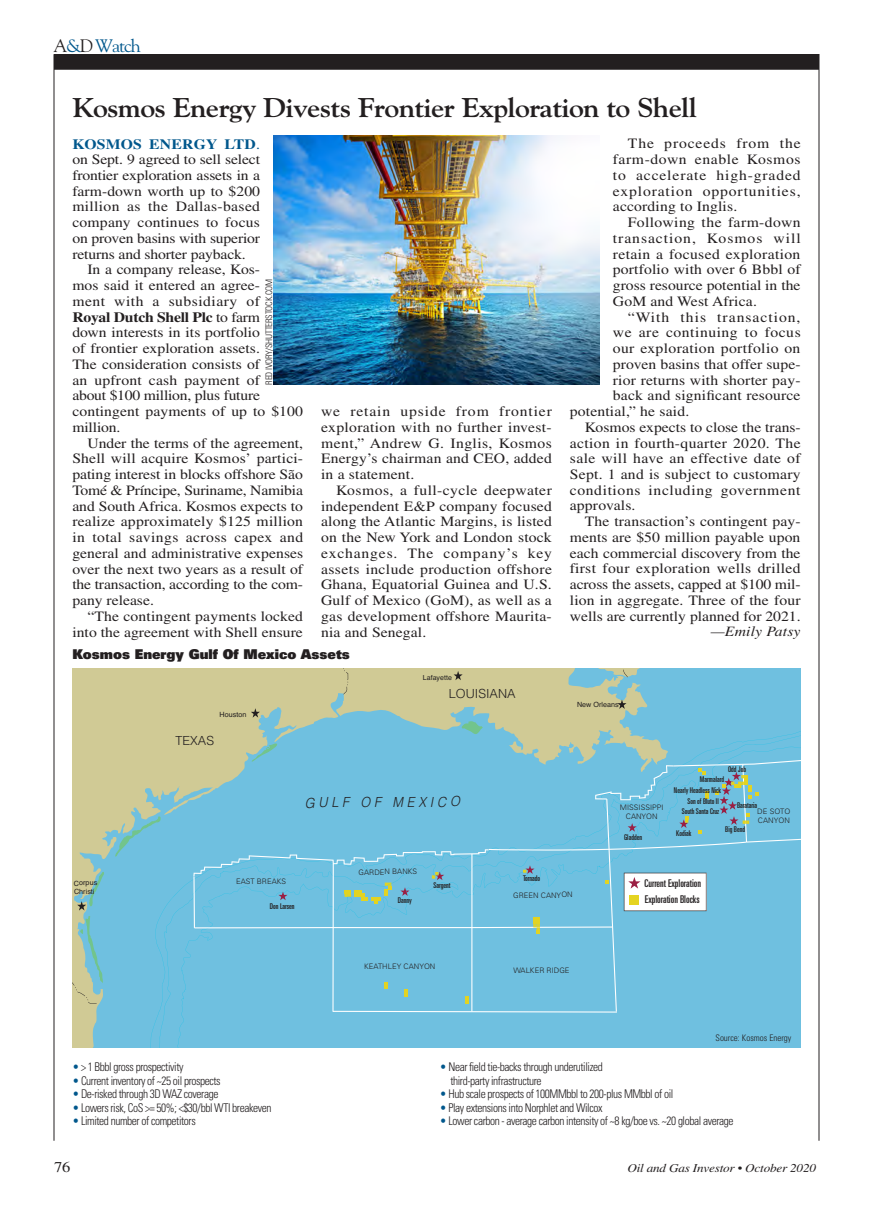
<style>
.page{position:relative;width:891px;height:1215px;background:#fff}
.page>*{position:absolute;margin:0;border:0;box-sizing:border-box;transform-origin:0 0}
.ADW_HD{font:700 27px "Goudy";letter-spacing:-.025em;color:#231f20;scale:1.1 1}
.t1{font:18px "Goudy";letter-spacing:-.06em;color:#00578c}
.t2{font:15px "Times LT Std";color:#231f20;scale:1.1 1}
.ADW_TXT{font:14.25px/15.8px "Times LT Std";letter-spacing:.01em;color:#231f20;text-align:justify;scale:1.1 1}
.ADW_LEAD-IN{font:14.25px/15.8px "Times LT Std";letter-spacing:-.01em;color:#231f20;text-align:justify;scale:1.1 1}
.ADW_TXT-2{font:14.25px "Times LT Std";letter-spacing:.03em;color:#231f20;scale:1.1 1}
.ADW_TXT-3{font:14.25px "Times LT Std";letter-spacing:.06em;color:#231f20;scale:1.1 1}
.ADW_TXT-4{font:italic 14.25px "Times LT Std";letter-spacing:.01em;color:#231f20;scale:1.1 1}
.t3{font:italic 300 13.8px "Helvetica";letter-spacing:.3em;color:#231f20;scale:.92 1}
.CHRT_TTL{font:900 13.5px "Univers";color:#231f20}
.t4{font:300 12.45px "Helvetica";letter-spacing:-.01em;color:#231f20}
.CHRT_TXT{font:300 condensed 12px/13.5px "Univers";letter-spacing:-.035em;color:#231f20;scale:.95 1}
.t5{font:italic 12px "Times LT Std";letter-spacing:-.015em;color:#231f20;scale:1.1 1}
.t6{font:ultra-condensed 10.65px/16.2px "Univers";color:#231f20}
.Photo_Courtesy-BLK{font:300 condensed 9px "Univers";letter-spacing:-.025em;color:#231f20}
.CHRT_SOURCE{font:300 condensed 9px "Univers";color:#231f20}
.t7{font:ultra-condensed 7.95px/10.4px "Univers";color:#231f20}
.t8{font:300 7.5px/9px "Univers";letter-spacing:-.01em;color:#231f20;text-align:center}
.t9{font:7.2px/8.6px "Helvetica";color:#231f20}
.t10{font:6.9px "Helvetica";color:#231f20}
.s1{color:#231f20}
.s2{font-weight:700;color:#00578c}
.s3{color:#00578c}
.s4{font-weight:700}
</style>
<div class="page">
<div style="left:54px;top:54px;width:765px;height:16px;background:#231f20"></div>
<hr style="left:819px;top:54px;width:1px;height:1087px;background:#231f20">
<hr style="left:54px;top:54px;width:1px;height:1087px;background:#231f20">
<svg style="left:72px;top:669px;width:729px;height:379px;background:#98c4bf"></svg>
<svg style="left:462px;top:721px;width:21px;height:14px"></svg>
<svg style="left:343px;top:669px;width:12px;height:25px"></svg>
<svg style="left:454px;top:671px;width:9px;height:9px"></svg>
<svg style="left:251px;top:708px;width:9px;height:10px"></svg>
<svg style="left:617px;top:700px;width:9px;height:9px"></svg>
<svg style="left:605px;top:669px;width:23px;height:8px"></svg>
<svg style="left:115px;top:816px;width:46px;height:41px;background:#7fc1ca"></svg>
<svg style="left:72px;top:872px;width:32px;height:132px;background:#9cc3b4"></svg>
<svg style="left:193px;top:742px;width:608px;height:271px;background:#76c1dd"></svg>
<div style="left:630px;top:896px;width:9px;height:9px;background:#e5d421"></div>
<img style="left:274px;top:135px;width:325px;height:250px">
<p class="t1" style="left:54px;top:34px;width:89px"><span class="s1">A</span>&amp;<span class="s1">D</span> Watch</p>
<p class="ADW_HD" style="left:72px;top:91px;width:569px">Kosmos Energy Divests Frontier Exploration to Shell</p>
<p class="ADW_LEAD-IN" style="left:72px;top:136px;width:172px"><span class="s2">KOSMOS ENERGY LTD</span><span class="s3">. </span>on Sept. 9 agreed to sell select frontier exploration assets in a farm-down worth up to $200 million as the Dallas-based company continues to focus on proven basins with superior returns and shorter payback.</p>
<p class="ADW_TXT" style="left:72px;top:262px;width:211px;text-align:left;text-indent:15px">In a company release, Kos-<br>mos said it entered an agree-<br>ment with a subsidiary of<br><span class="s4">Royal Dutch Shell Plc</span> to farm<br>down interests in its portfolio<br>of frontier exploration assets.<br>The consideration consists of<br>an upfront cash payment of<br>about $100 million, plus future contingent payments of up to $100 million.</p>
<p class="ADW_TXT" style="left:72px;top:435px;width:211px;text-indent:15px">Under the terms of the agreement, Shell will acquire Kosmos’ partici&shy;pating interest in blocks offshore São Tomé &amp; Príncipe, Suriname, Namibia and South Africa. Kosmos expects to realize approximately $125 million in total savings across capex and general and administrative expenses over the next two years as a result of the transaction, according to the com&shy;pany release.</p>
<p class="ADW_TXT" style="left:72px;top:608px;width:211px;text-align:right">“The contingent payments locked into the agreement with Shell ensure</p>
<p class="ADW_TXT" style="left:613px;top:136px;width:172px;text-indent:15px">The proceeds from the farm-down enable Kosmos to accelerate high-graded exploration opportunities, according to Inglis.</p>
<p class="ADW_TXT" style="left:613px;top:214px;width:172px;text-indent:15px">Following the farm-down transaction, Kosmos will retain a focused exploration portfolio with over 6 Bbbl of gross resource potential in the GoM and West Africa.</p>
<p class="ADW_TXT-3" style="left:628px;top:309px;width:158px">“With this transaction,</p>
<p class="ADW_TXT-2" style="left:613px;top:324px;width:172px">we are continuing to focus</p>
<p class="ADW_TXT" style="left:613px;top:340px;width:172px">our exploration portfolio on</p>
<p class="ADW_TXT" style="left:613px;top:356px;width:172px">proven basins that offer supe-</p>
<p class="ADW_TXT" style="left:613px;top:372px;width:172px">rior returns with shorter pay-</p>
<p class="ADW_TXT" style="left:613px;top:388px;width:172px">back and significant resource</p>
<p class="ADW_TXT" style="left:570px;top:403px;width:110px">potential,” he said.</p>
<p class="ADW_TXT" style="left:570px;top:419px;width:211px;text-indent:15px">Kosmos expects to close the trans&shy;action in fourth-quarter 2020. The sale will have an effective date of Sept. 1 and is subject to customary conditions including government approvals.</p>
<p class="ADW_TXT" style="left:570px;top:514px;width:211px;text-indent:15px">The transaction’s contingent pay&shy;ments are $50 million payable upon each commercial discovery from the first four exploration wells drilled across the assets, capped at $100 mil&shy;lion in aggregate. Three of the four wells are currently planned for 2021.</p>
<p class="ADW_TXT-4" style="left:711px;top:624px;width:83px">—Emily Patsy</p>
<p class="Photo_Courtesy-BLK" style="left:263px;top:385px;width:107px;rotate:-90deg">RED IVORY/SHUTTERSTOCK.COM</p>
<p class="ADW_TXT" style="left:321px;top:403px;width:211px">we retain upside from frontier exploration with no further invest&shy;ment,” Andrew G. Inglis, Kosmos Energy’s chairman and CEO, added in a statement.</p>
<p class="ADW_TXT" style="left:321px;top:482px;width:211px;text-indent:15px">Kosmos, a full-cycle deepwater independent E&amp;P company focused along the Atlantic Margins, is listed on the New York and London stock exchanges. The company’s key assets include production offshore Ghana, Equatorial Guinea and U.S.<br>Gulf of Mexico (GoM), as well as a gas development offshore Maurita&shy;nia and Senegal.</p>
<p class="CHRT_TTL" style="left:72px;top:645px;width:279px">Kosmos Energy Gulf Of Mexico Assets</p>
<p class="t9" style="left:220px;top:710px;width:29px">Houston</p>
<p class="t4" style="left:175px;top:730px;width:40px">TEXAS</p>
<p class="t10" style="left:423px;top:672px;width:31px">Lafayette</p>
<p class="t4" style="left:449px;top:683px;width:69px">LOUISIANA</p>
<p class="t3" style="left:305px;top:790px;width:170px">GULF OF MEXICO</p>
<p class="t9" style="left:577px;top:700px;width:43px">New Orleans</p>
<p class="t8" style="left:620px;top:803px;width:45px">MISSISSIPPI<br>CANYON</p>
<p class="t7" style="left:624px;top:832px;width:20px">Gladden</p>
<p class="t7" style="left:728px;top:764px;width:20px">Odd Job</p>
<p class="t7" style="left:674px;top:774px;width:52px;text-indent:26px">Marmalard<br>Nearly Headless Nick</p>
<p class="t7" style="left:682px;top:796px;width:39px;text-align:right">Son of Bluto II<br>South Santa Cruz</p>
<p class="t7" style="left:737px;top:800px;width:22px">Barataria</p>
<p class="t7" style="left:725px;top:824px;width:21px">Big Bend</p>
<p class="t7" style="left:676px;top:828px;width:17px">Kodiak</p>
<p class="t8" style="left:757px;top:807px;width:35px;text-align:left">DE SOTO<br>CANYON</p>
<p class="t9" style="left:74px;top:879px;width:25px">Corpus<br>Christi</p>
<p class="t8" style="left:236px;top:877px;width:52px">EAST BREAKS</p>
<p class="t7" style="left:270px;top:901px;width:26px">Don Larsen</p>
<p class="t8" style="left:359px;top:867px;width:60px">GARDEN BANKS</p>
<p class="t7" style="left:398px;top:895px;width:15px">Danny</p>
<p class="t7" style="left:434px;top:880px;width:18px">Sargent</p>
<p class="t7" style="left:523px;top:873px;width:19px">Tornado</p>
<p class="t8" style="left:513px;top:890px;width:61px">GREEN CANYON</p>
<p class="t6" style="left:645px;top:875px;width:58px">Current Exploration<br>Exploration Blocks</p>
<p class="t8" style="left:364px;top:962px;width:73px">KEATHLEY CANYON</p>
<p class="t8" style="left:513px;top:966px;width:58px">WALKER RIDGE</p>
<p class="CHRT_SOURCE" style="left:716px;top:1032px;width:77px">Source: Kosmos Energy</p>
<p class="CHRT_TXT" style="left:72px;top:1060px;width:119px"><span class="s3">•</span> &gt; 1 Bbbl gross prospectivity</p>
<p class="CHRT_TXT" style="left:72px;top:1074px;width:158px"><span class="s3">•</span> Current inventory of ~25 oil prospects</p>
<p class="CHRT_TXT" style="left:72px;top:1087px;width:155px"><span class="s3">•</span> De-risked through 3D WAZ coverage</p>
<p class="CHRT_TXT" style="left:72px;top:1101px;width:211px"><span class="s3">•</span> Lowers risk, CoS &gt;= 50%; &lt;$30/bbl WTI breakeven</p>
<p class="CHRT_TXT" style="left:72px;top:1114px;width:131px"><span class="s3">•</span> Limited number of competitors</p>
<p class="CHRT_TXT" style="left:450px;top:1060px;width:162px;text-indent:-10px"><span class="s3">•</span> Near field tie-backs through underutilized third-party infrastructure</p>
<p class="CHRT_TXT" style="left:440px;top:1087px;width:247px"><span class="s3">•</span> Hub scale prospects of 100MMbbl to 200-plus MMbbl of oil</p>
<p class="CHRT_TXT" style="left:440px;top:1101px;width:173px"><span class="s3">•</span> Play extensions into Norphlet and Wilcox</p>
<p class="CHRT_TXT" style="left:440px;top:1114px;width:311px"><span class="s3">•</span> Lower carbon - average carbon intensity of ~8 kg/boe vs. ~20 global average</p>
<p class="t2" style="left:54px;top:1159px;width:16px">76</p>
<p class="t5" style="left:627px;top:1162px;width:173px">Oil and Gas Investor • October 2020</p>
</div>
